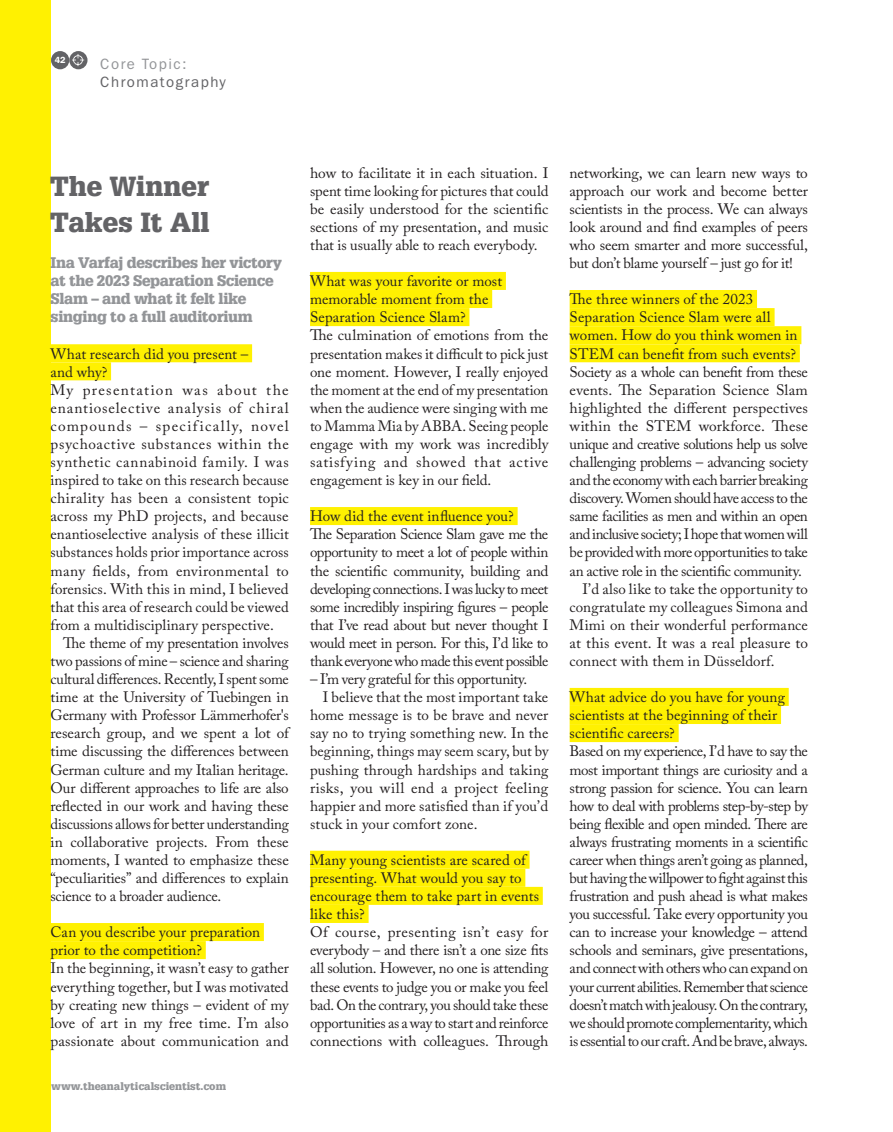
<style>
.page{position:relative;width:893px;height:1132px;background:#fff}
.page>*{position:absolute;margin:0;border:0;box-sizing:border-box;transform-origin:0 0}
.UF-Head{font:900 27px/36.2px "Glypha LT Std";letter-spacing:.005em;color:#636366}
.Copy_-_indent{font:15px/18px "Adobe Caslon Pro";color:#231f20;text-align:justify}
.UF-Subhead-H6_-_50{font:900 15px/18px "Glypha LT Std";letter-spacing:-.015em;color:#939598}
.Copy_-_indent-2{font:15px "Adobe Caslon Pro";letter-spacing:-.025em;color:#231f20}
.Body{font:15px/18px "ITC Franklin Gothic Std";letter-spacing:.1em;color:#636366}
.t1{font:900 10.5px "Glypha LT Std";color:#939598}
.t2{font:600 9px "ITC Franklin Gothic Std";color:#fff}
.s1{color:#939598}
</style>
<div class="page">
<div style="left:51px;top:51px;width:18px;height:18px;background:#636366;border-radius:50%"></div>
<svg style="left:69px;top:51px;width:19px;height:18px"></svg>
<svg style="left:72px;top:54px;width:13px;height:13px"></svg>
<div style="left:0;top:0;width:51px;height:1131px;background:#fff101"></div>
<div style="left:51px;top:344px;width:201px;height:18px;background:#fff101"></div>
<div style="left:51px;top:362px;width:60px;height:18px;background:#fff101"></div>
<div style="left:51px;top:922px;width:213px;height:18px;background:#fff101"></div>
<div style="left:51px;top:940px;width:155px;height:18px;background:#fff101"></div>
<div style="left:310px;top:272px;width:196px;height:18px;background:#fff101"></div>
<div style="left:310px;top:290px;width:182px;height:18px;background:#fff101"></div>
<div style="left:310px;top:308px;width:159px;height:18px;background:#fff101"></div>
<div style="left:310px;top:507px;width:208px;height:18px;background:#fff101"></div>
<div style="left:310px;top:850px;width:220px;height:18px;background:#fff101"></div>
<div style="left:310px;top:868px;width:215px;height:18px;background:#fff101"></div>
<div style="left:310px;top:886px;width:233px;height:18px;background:#fff101"></div>
<div style="left:310px;top:904px;width:59px;height:18px;background:#fff101"></div>
<div style="left:570px;top:290px;width:187px;height:18px;background:#fff101"></div>
<div style="left:570px;top:308px;width:205px;height:18px;background:#fff101"></div>
<div style="left:570px;top:326px;width:231px;height:18px;background:#fff101"></div>
<div style="left:570px;top:344px;width:230px;height:18px;background:#fff101"></div>
<div style="left:570px;top:687px;width:219px;height:18px;background:#fff101"></div>
<div style="left:570px;top:705px;width:211px;height:18px;background:#fff101"></div>
<div style="left:570px;top:723px;width:109px;height:18px;background:#fff101"></div>
<p class="t2" style="left:55px;top:55px;width:12px">42</p>
<p class="Body" style="left:100px;top:55px;width:127px"><span class="s1">Core Topic:<br></span>Chromatography</p>
<h4 class="UF-Head" style="left:51px;top:168px;width:160px">The Winner<br>Takes It All</h4>
<p class="UF-Subhead-H6_-_50" style="left:51px;top:254px;width:233px">Ina Varfaj describes her victory at the 2023 Separation Science<br>Slam – and what it felt like singing to a full auditorium</p>
<p class="Copy_-_indent" style="left:51px;top:344px;width:199px">What research did you present – and why?</p>
<p class="Copy_-_indent" style="left:51px;top:380px;width:240px">My presentation was about the enantioselective analysis of chiral compounds – specifically, novel psychoactive substances within the synthetic cannabinoid family. I was inspired to take on this research because chirality has been a consistent topic across my PhD projects, and because enantioselective analysis of these illicit substances holds prior importance across many fields, from environmental to forensics. With this in mind, I believed that this area of research could be viewed from a multidisciplinary perspective.</p>
<p class="Copy_-_indent" style="left:51px;top:633px;width:240px;text-indent:13px">The theme of my presentation involves two passions of mine – science and sharing cultural differences. Recently, I spent some time at the University of Tuebingen in Germany with Professor Lämmerhofer's research group, and we spent a lot of time discussing the differences between German culture and my Italian heritage.<br>Our different approaches to life are also reflected in our work and having these discussions allows for better understanding in collaborative projects. From these moments, I wanted to emphasize these “peculiarities” and differences to explain science to a broader audience.</p>
<p class="Copy_-_indent" style="left:51px;top:922px;width:211px">Can you describe your preparation prior to the competition?</p>
<p class="Copy_-_indent" style="left:51px;top:958px;width:240px">In the beginning, it wasn’t easy to gather everything together, but I was motivated by creating new things – evident of my love of art in my free time. I’m also passionate about communication and</p>
<p class="t1" style="left:51px;top:1078px;width:176px">www.theanalyticalscientist.com</p>
<p class="Copy_-_indent" style="left:310px;top:163px;width:240px">how to facilitate it in each situation. I spent time looking for pictures that could be easily understood for the scientific sections of my presentation, and music that is usually able to reach everybody.</p>
<p class="Copy_-_indent" style="left:310px;top:272px;width:194px;text-align:left">What was your favorite or most memorable moment from the<br>Separation Science Slam?</p>
<p class="Copy_-_indent" style="left:310px;top:326px;width:240px">The culmination of emotions from the presentation makes it difficult to pick just one moment. However, I really enjoyed the moment at the end of my presentation when the audience were singing with me to Mamma Mia by ABBA. Seeing people engage with my work was incredibly satisfying and showed that active engagement is key in our field.</p>
<p class="Copy_-_indent" style="left:310px;top:507px;width:205px">How did the event influence you?</p>
<p class="Copy_-_indent" style="left:310px;top:525px;width:240px">The Separation Science Slam gave me the opportunity to meet a lot of people within the scientific community, building and developing connections. I was lucky to meet some incredibly inspiring figures – people that I’ve read about but never thought I would meet in person. For this, I’d like to thank everyone who made this event possible</p>
<p class="Copy_-_indent-2" style="left:310px;top:670px;width:219px">– I’m very grateful for this opportunity.</p>
<p class="Copy_-_indent" style="left:310px;top:687px;width:240px;text-indent:13px">I believe that the most important take home message is to be brave and never say no to trying something new. In the beginning, things may seem scary, but by pushing through hardships and taking risks, you will end a project feeling happier and more satisfied than if you’d stuck in your comfort zone.</p>
<p class="Copy_-_indent" style="left:310px;top:850px;width:230px;text-align:left">Many young scientists are scared of presenting. What would you say to encourage them to take part in events like this?</p>
<p class="Copy_-_indent" style="left:310px;top:922px;width:240px">Of course, presenting isn’t easy for everybody – and there isn’t a one size fits all solution. However, no one is attending these events to judge you or make you feel bad. On the contrary, you should take these opportunities as a way to start and reinforce connections with colleagues. Through</p>
<p class="Copy_-_indent" style="left:570px;top:163px;width:240px">networking, we can learn new ways to approach our work and become better scientists in the process. We can always look around and find examples of peers who seem smarter and more successful, but don’t blame yourself – just go for it!</p>
<p class="Copy_-_indent" style="left:570px;top:290px;width:229px;text-align:left">The three winners of the 2023<br>Separation Science Slam were all women. How do you think women in<br>STEM can benefit from such events?</p>
<p class="Copy_-_indent" style="left:570px;top:362px;width:240px">Society as a whole can benefit from these events. The Separation Science Slam highlighted the different perspectives within the STEM workforce. These unique and creative solutions help us solve challenging problems – advancing society and the economy with each barrier breaking discovery. Women should have access to the same facilities as men and within an open and inclusive society; I hope that women will be provided with more opportunities to take an active role in the scientific community.</p>
<p class="Copy_-_indent" style="left:570px;top:579px;width:240px;text-indent:13px">I’d also like to take the opportunity to congratulate my colleagues Simona and Mimi on their wonderful performance at this event. It was a real pleasure to connect with them in Düsseldorf.</p>
<p class="Copy_-_indent" style="left:570px;top:687px;width:217px;text-align:left">What advice do you have for young scientists at the beginning of their scientific careers?</p>
<p class="Copy_-_indent" style="left:570px;top:742px;width:240px">Based on my experience, I’d have to say the most important things are curiosity and a strong passion for science. You can learn how to deal with problems step-by-step by being flexible and open minded. There are always frustrating moments in a scientific career when things aren’t going as planned, but having the willpower to fight against this frustration and push ahead is what makes you successful. Take every opportunity you can to increase your knowledge – attend schools and seminars, give presentations, and connect with others who can expand on your current abilities. Remember that science doesn’t match with jealousy. On the contrary, we should promote complementarity, which is essential to our craft. And be brave, always.</p>
</div>
